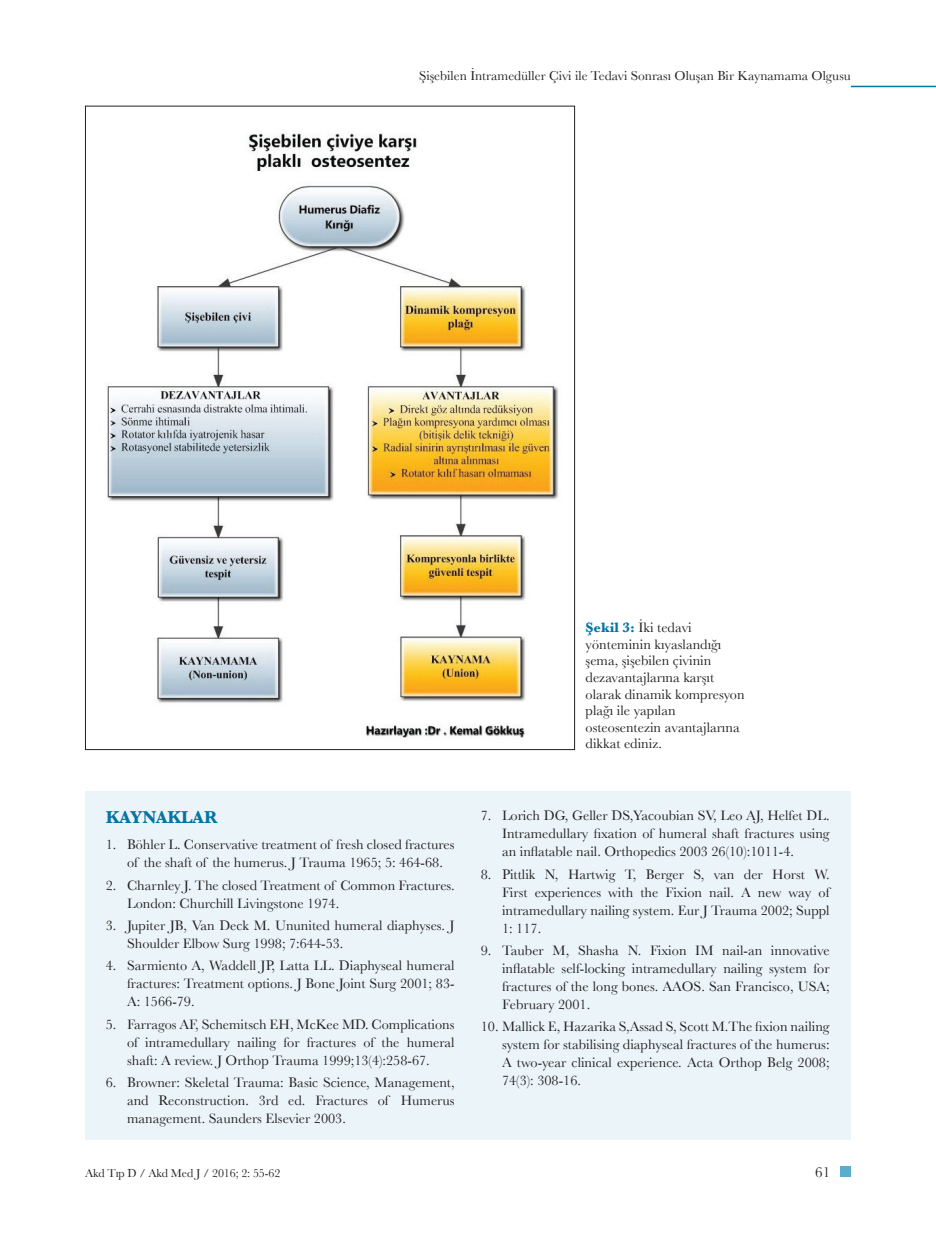
<style>
.page{position:relative;width:936px;height:1234px;background:#fff}
.page>*{position:absolute;margin:0;border:0;box-sizing:border-box;transform-origin:0 0}
.t1{font:700 18px "Baskerville";color:#0076a3}
.t2{font:15px "Baskerville";color:#231f20}
.t3{font:14.25px/18px "Baskerville";color:#231f20;text-align:justify}
.t4{font:13.5px "Baskerville";color:#231f20}
.t5{font:12px "Baskerville";letter-spacing:-.01em;color:#231f20}
.s1{font-weight:700;color:#0076a3}
</style>
<div class="page">
<div style="left:840px;top:1166px;width:10px;height:10px;background:#5aadcd"></div>
<hr style="left:850px;top:86px;width:85px;height:1px;background:#0076a3">
<img style="left:107px;top:133px;width:452px;height:605px">
<div style="left:85px;top:791px;width:765px;height:349px;background:#ebf5f9"></div>
<p class="t4" style="left:419px;top:68px;width:433px">Şişebilen İntramedüller Çivi ile Tedavi Sonrası Oluşan Bir Kaynamama Olgusu</p>
<p class="t1" style="left:106px;top:806px;width:113px">KAYNAKLAR</p>
<p class="t3" style="left:127px;top:835px;width:329px;text-indent:-21px">1. Böhler L. Conservative treatment of fresh closed fractures of the shaft of the humerus. J Trauma 1965; 5: 464-68.</p>
<p class="t3" style="left:127px;top:875px;width:329px;text-indent:-21px">2. Charnley J. The closed Treatment of Common Fractures.<br>London: Churchill Livingstone 1974.</p>
<p class="t3" style="left:127px;top:916px;width:329px;text-indent:-21px">3. Jupiter JB, Van Deck M. Ununited humeral diaphyses. J<br>Shoulder Elbow Surg 1998; 7:644-53.</p>
<p class="t3" style="left:127px;top:956px;width:329px;text-indent:-21px">4. Sarmiento A, Waddell JP, Latta LL. Diaphyseal humeral fractures: Treatment options. J Bone Joint Surg 2001; 83- A: 1566-79.</p>
<p class="t3" style="left:127px;top:1014px;width:329px;text-indent:-21px">5. Farragos AF, Schemitsch EH, McKee MD. Complications of intramedullary nailing for fractures of the humeral shaft: A review. J Orthop Trauma 1999;13(4):258-67.</p>
<p class="t3" style="left:127px;top:1072px;width:329px;text-indent:-21px">6. Browner: Skeletal Trauma: Basic Science, Management, and Reconstruction. 3rd ed. Fractures of Humerus management. Saunders Elsevier 2003.</p>
<p class="t5" style="left:85px;top:1165px;width:197px">Akd Tıp D / Akd Med J / 2016; 2: 55-62</p>
<p class="t3" style="left:585px;top:619px;width:160px;line-height:16.5px;text-align:left"><span class="s1">Şekil 3:</span> İki tedavi yönteminin kıyaslandığı şema, şişebilen çivinin dezavantajlarına karşıt olarak dinamik kompresyon plağı ile yapılan osteosentezin avantajlarına dikkat ediniz.</p>
<p class="t3" style="left:502px;top:806px;width:329px;text-indent:-21px">7. Lorich DG, Geller DS,Yacoubian SV, Leo AJ, Helfet DL.<br>Intramedullary fixation of humeral shaft fractures using an inflatable nail. Orthopedics 2003 26(10):1011-4.</p>
<p class="t3" style="left:502px;top:864px;width:329px;text-indent:-21px">8. Pittlik N, Hartwig T, Berger S, van der Horst W.<br>First experiences with the Fixion nail. A new way of intramedullary nailing system. Eur J Trauma 2002; Suppl 1: 117.</p>
<p class="t3" style="left:502px;top:940px;width:329px;text-indent:-21px">9. Tauber M, Shasha N. Fixion IM nail-an innovative inflatable self-locking intramedullary nailing system for fractures of the long bones. AAOS. San Francisco, USA; February 2001.</p>
<p class="t3" style="left:502px;top:1017px;width:329px;text-indent:-21px">10. Mallick E, Hazarika S,Assad S, Scott M.The fixion nailing system for stabilising diaphyseal fractures of the humerus:<br>A two-year clinical experience. Acta Orthop Belg 2008; 74(3): 308-16.</p>
<p class="t2" style="left:815px;top:1162px;width:16px">61</p>
</div>
